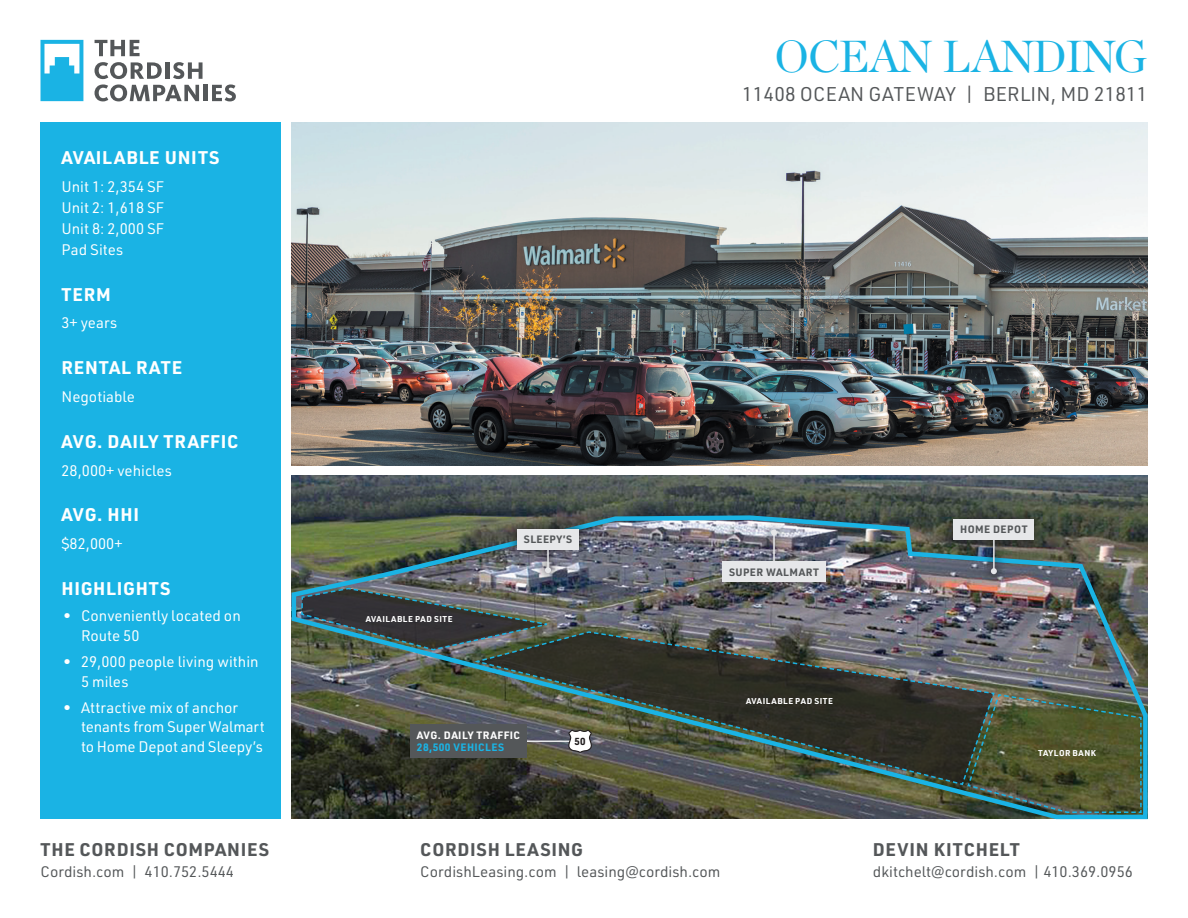
<style>
.page{position:relative;width:1188px;height:918px;background:#fff}
.page>*{position:absolute;margin:0;border:0;box-sizing:border-box;transform-origin:0 0}
.Shopping_Center_Name{font:44.85px "Chronicle Display";letter-spacing:-.04em;color:#1ab3e4}
.Address{font:19.5px "URWDIN";letter-spacing:.01em;color:#545759}
.Subhead_White{font:700 18px "URWDIN";letter-spacing:.04em;color:#fff}
.t1{font:700 18px "URWDIN";letter-spacing:.04em;color:#545759}
.Body_White{font:15px/19.5px "URWDIN";color:#fff}
.t2{font:15px "URWDIN";color:#545759}
.Map_Labels{font:700 10.5px/12.6px "URWDIN";letter-spacing:.04em;color:#fff}
.Map_Labels-2{font:700 10.5px "URWDIN";letter-spacing:.04em;color:#545759}
.t3{font:700 10.05px "URWDIN";color:#231f20}
.t4{font:700 8.4px "URWDIN";letter-spacing:.07em;color:#fff}
.s1{color:#1ab3e4}
</style>
<div class="page">
<svg style="left:95px;top:40px;width:45px;height:16px"></svg>
<svg style="left:95px;top:62px;width:108px;height:39px"></svg>
<hr style="left:203px;top:85px;width:4px;height:16px;background:#545759">
<svg style="left:212px;top:84px;width:24px;height:17px"></svg>
<svg style="left:41px;top:40px;width:42px;height:61px"></svg>
<div style="left:40px;top:123px;width:241px;height:696px;background:#1ab3e4"></div>
<img style="left:292px;top:123px;width:856px;height:343px">
<img style="left:292px;top:476px;width:856px;height:37px">
<img style="left:291px;top:513px;width:857px;height:307px">
<img style="left:300px;top:587px;width:842px;height:227px">
<div style="left:410px;top:724px;width:117px;height:34px;background:#545759"></div>
<div style="left:762px;top:520px;width:24px;height:59px;background:#231f20;opacity:.75"></div>
<hr style="left:773px;top:533px;width:2px;height:37px;background:#e6e7e9">
<svg style="left:771px;top:530px;width:6px;height:6px"></svg>
<div style="left:722px;top:561px;width:104px;height:21px;background:#e6e7e9"></div>
<div style="left:507px;top:519px;width:81px;height:68px;background:#231f20;opacity:.75"></div>
<div style="left:536px;top:523px;width:24px;height:59px;background:#231f20;opacity:.75"></div>
<hr style="left:547px;top:532px;width:2px;height:38px;background:#e6e7e9">
<svg style="left:545px;top:567px;width:6px;height:6px"></svg>
<div style="left:517px;top:529px;width:62px;height:21px;background:#e6e7e9"></div>
<div style="left:944px;top:509px;width:100px;height:79px;background:#231f20;opacity:.75"></div>
<div style="left:982px;top:525px;width:24px;height:58px;background:#231f20;opacity:.75"></div>
<hr style="left:993px;top:533px;width:2px;height:38px;background:#e6e7e9">
<svg style="left:991px;top:568px;width:6px;height:6px"></svg>
<div style="left:953px;top:519px;width:81px;height:21px;background:#e6e7e9"></div>
<p class="Subhead_White" style="left:62px;top:145px;width:160px">AVAILABLE UNITS</p>
<p class="Body_White" style="left:62px;top:175px;width:104px;line-height:21px;text-align:justify">Unit 1: 2,354 SF Unit 2: 1,618 SF Unit 8: 2,000 SF Pad Sites</p>
<p class="Subhead_White" style="left:62px;top:282px;width:51px">TERM</p>
<p class="Body_White" style="left:62px;top:313px;width:57px">3+ years</p>
<p class="Subhead_White" style="left:62px;top:355px;width:122px">RENTAL RATE</p>
<p class="Body_White" style="left:62px;top:386px;width:75px">Negotiable</p>
<p class="Subhead_White" style="left:62px;top:429px;width:178px">AVG. DAILY TRAFFIC</p>
<p class="Body_White" style="left:62px;top:460px;width:112px">28,000+ vehicles</p>
<p class="Subhead_White" style="left:62px;top:503px;width:79px">AVG. HHI</p>
<p class="Body_White" style="left:62px;top:534px;width:62px">$82,000+</p>
<p class="Subhead_White" style="left:62px;top:576px;width:110px">HIGHLIGHTS</p>
<p class="Body_White" style="left:81px;top:606px;width:161px;text-indent:-18px">• Conveniently located on<br>Route 50</p>
<p class="Body_White" style="left:81px;top:652px;width:179px;text-indent:-18px">• 29,000 people living within<br>5 miles</p>
<p class="Body_White" style="left:81px;top:697px;width:185px;text-indent:-18px">• Attractive mix of anchor tenants from Super Walmart to Home Depot and Sleepy’s</p>
<p class="t1" style="left:40px;top:837px;width:230px">THE CORDISH COMPANIES</p>
<p class="t2" style="left:40px;top:862px;width:195px">Cordish.com | 410.752.5444</p>
<p class="Shopping_Center_Name" style="left:775px;top:22px;width:374px">OCEAN LANDING</p>
<p class="Address" style="left:742px;top:82px;width:407px">11408 OCEAN GATEWAY | BERLIN, MD 21811</p>
<p class="t4" style="left:366px;top:613px;width:88px">AVAILABLE PAD SITE</p>
<p class="Map_Labels-2" style="left:524px;top:532px;width:50px">SLEEPY’S</p>
<p class="Map_Labels" style="left:417px;top:728px;width:105px">AVG. DAILY TRAFFIC<br><span class="s1">28,500 VEHICLES</span></p>
<p class="t3" style="left:575px;top:734px;width:12px">50</p>
<p class="Map_Labels-2" style="left:729px;top:565px;width:91px">SUPER WALMART</p>
<p class="t4" style="left:746px;top:695px;width:88px">AVAILABLE PAD SITE</p>
<p class="t1" style="left:420px;top:837px;width:164px">CORDISH LEASING</p>
<p class="t2" style="left:420px;top:862px;width:302px">CordishLeasing.com | leasing@cordish.com</p>
<p class="Map_Labels-2" style="left:960px;top:522px;width:69px">HOME DEPOT</p>
<p class="t4" style="left:1038px;top:747px;width:59px">TAYLOR BANK</p>
<p class="t1" style="left:873px;top:837px;width:148px">DEVIN KITCHELT</p>
<p class="t2" style="left:873px;top:862px;width:262px">dkitchelt@cordish.com | 410.369.0956</p>
</div>
